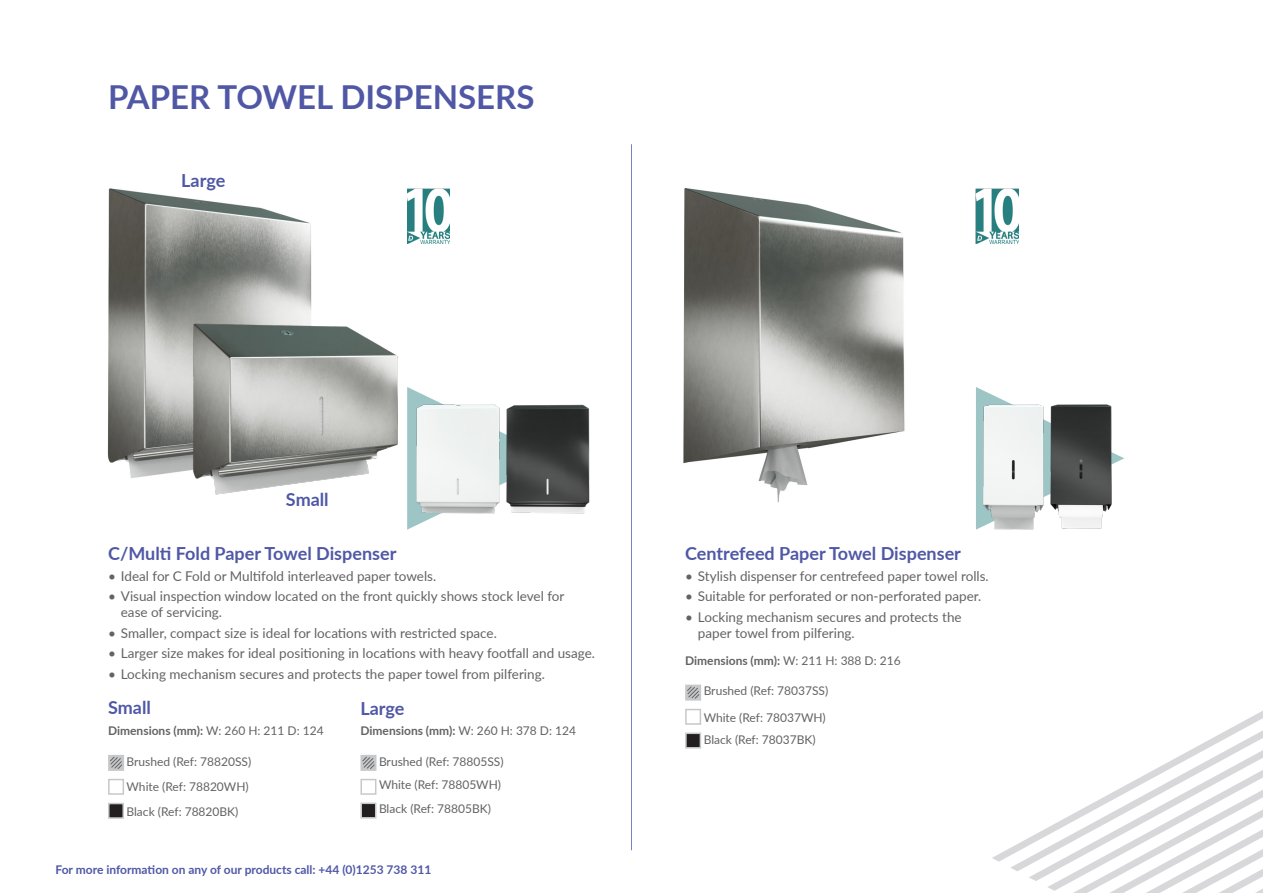
<style>
.page{position:relative;width:1263px;height:893px;background:#fff}
.page>*{position:absolute;margin:0;border:0;box-sizing:border-box;transform-origin:0 0}
.t1{font:700 33px "Lato";color:#5058a6}
.t2{font:700 18px "Lato";color:#5058a6}
.t3{font:13.5px/16.2px "Lato";color:#636366}
.t4{font:12px "Lato";color:#636366}
.t5{font:700 12px "Lato";color:#636366}
.t6{font:700 12px "Lato";color:#5058a6}
.s1{font-weight:400}
</style>
<div class="page">
<img style="left:683px;top:188px;width:222px;height:315px">
<img style="left:976px;top:189px;width:42px;height:55px">
<svg style="left:360px;top:778px;width:17px;height:17px"></svg>
<svg style="left:360px;top:755px;width:17px;height:16px"></svg>
<svg style="left:108px;top:755px;width:16px;height:16px"></svg>
<svg style="left:108px;top:778px;width:16px;height:17px"></svg>
<svg style="left:685px;top:684px;width:16px;height:17px"></svg>
<hr style="left:631px;top:144px;width:1px;height:706px;background:#5058a6">
<svg style="left:108px;top:802px;width:16px;height:17px"></svg>
<svg style="left:360px;top:802px;width:17px;height:17px"></svg>
<svg style="left:685px;top:708px;width:16px;height:17px"></svg>
<svg style="left:685px;top:732px;width:16px;height:17px"></svg>
<img style="left:107px;top:188px;width:205px;height:291px">
<svg style="left:407px;top:387px;width:99px;height:143px"></svg>
<img style="left:407px;top:189px;width:43px;height:55px">
<img style="left:506px;top:404px;width:84px;height:110px">
<img style="left:416px;top:403px;width:84px;height:111px">
<svg style="left:976px;top:387px;width:148px;height:143px"></svg>
<img style="left:1049px;top:403px;width:64px;height:127px">
<img style="left:981px;top:403px;width:64px;height:127px">
<img style="left:190px;top:321px;width:208px;height:174px">
<svg style="left:1011px;top:837px;width:19px;height:41px"></svg>
<svg style="left:1030px;top:827px;width:18px;height:54px"></svg>
<svg style="left:1048px;top:817px;width:19px;height:74px"></svg>
<svg style="left:1067px;top:711px;width:196px;height:182px"></svg>
<p class="t1" style="left:108px;top:72px;width:428px">PAPER TOWEL DISPENSERS</p>
<p class="t2" style="left:181px;top:167px;width:46px">Large</p>
<p class="t2" style="left:286px;top:486px;width:44px">Small</p>
<p class="t2" style="left:108px;top:540px;width:290px">C/Multi Fold Paper Towel Dispenser</p>
<p class="t3" style="left:108px;top:567px;width:330px">• Ideal for C Fold or Multifold interleaved paper towels.</p>
<p class="t3" style="left:121px;top:587px;width:445px;text-indent:-13px">• Visual inspection window located on the front quickly shows stock level for ease of servicing.</p>
<p class="t3" style="left:108px;top:624px;width:390px">• Smaller, compact size is ideal for locations with restricted space.</p>
<p class="t3" style="left:108px;top:645px;width:488px">• Larger size makes for ideal positioning in locations with heavy footfall and usage.</p>
<p class="t3" style="left:108px;top:665px;width:438px">• Locking mechanism secures and protects the paper towel from pilfering.</p>
<p class="t2" style="left:108px;top:694px;width:44px">Small</p>
<p class="t5" style="left:108px;top:722px;width:217px">Dimensions (mm): <span class="s1">W: 260 H: 211 D: 124</span></p>
<p class="t2" style="left:360px;top:695px;width:46px">Large</p>
<p class="t5" style="left:360px;top:722px;width:217px">Dimensions (mm): <span class="s1">W: 260 H: 378 D: 124</span></p>
<p class="t4" style="left:127px;top:752px;width:126px">Brushed (Ref: 78820SS)</p>
<p class="t4" style="left:127px;top:777px;width:124px">White (Ref: 78820WH)</p>
<p class="t4" style="left:379px;top:752px;width:126px">Brushed (Ref: 78805SS)</p>
<p class="t4" style="left:379px;top:776px;width:124px">White (Ref: 78805WH)</p>
<p class="t4" style="left:127px;top:803px;width:113px">Black (Ref: 78820BK)</p>
<p class="t4" style="left:379px;top:800px;width:113px">Black (Ref: 78805BK)</p>
<p class="t6" style="left:56px;top:860px;width:377px">For more information on any of our products call: +44 (0)1253 738 311</p>
<p class="t2" style="left:685px;top:540px;width:277px">Centrefeed Paper Towel Dispenser</p>
<p class="t3" style="left:685px;top:567px;width:305px">• Stylish dispenser for centrefeed paper towel rolls.</p>
<p class="t3" style="left:685px;top:587px;width:298px">• Suitable for perforated or non-perforated paper.</p>
<p class="t3" style="left:698px;top:608px;width:265px;text-indent:-13px">• Locking mechanism secures and protects the paper towel from pilfering.</p>
<p class="t5" style="left:685px;top:652px;width:217px">Dimensions (mm): <span class="s1">W: 211 H: 388 D: 216</span></p>
<p class="t4" style="left:704px;top:682px;width:126px">Brushed (Ref: 78037SS)</p>
<p class="t4" style="left:704px;top:709px;width:124px">White (Ref: 78037WH)</p>
<p class="t4" style="left:704px;top:731px;width:113px">Black (Ref: 78037BK)</p>
</div>
